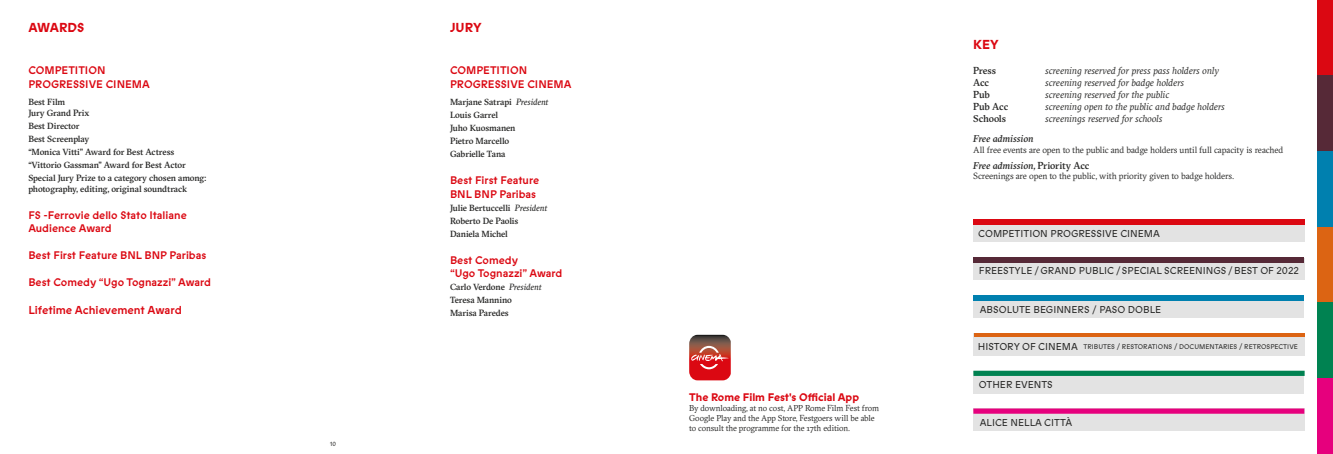
<style>
.page{position:relative;width:1333px;height:454px;background:#fff}
.page>*{position:absolute;margin:0;border:0;box-sizing:border-box;transform-origin:0 0}
.t1{font:700 13px "ABC Prophet Unlicensed Trial";letter-spacing:-.005em;color:#db0812}
.t2{font:500 11.5px "ABC Prophet Unlicensed Trial";color:#db0812}
.t3{font:500 11px/13.2px "ABC Prophet Unlicensed Trial";color:#db0812}
.t4{font:700 11px "ABC Prophet Unlicensed Trial";color:#db0812}
.t5{font:italic 10px "GT Sectra";letter-spacing:-.01em;color:#282827}
.t6{font:10px "ABC Prophet Unlicensed Trial";color:#282827}
.t7{font:italic 500 10px "GT Sectra";letter-spacing:-.01em;color:#282827}
.t8{font:500 10px "GT Sectra";letter-spacing:-.01em;color:#282827}
.t9{font:500 9px/13px "GT Sectra";letter-spacing:-.005em;color:#282827}
.t10{font:9px "GT Sectra";letter-spacing:-.01em;color:#282827}
.t11{font:8.5px/10px "GT Sectra";letter-spacing:-.01em;color:#282827}
.t12{font:6.8px "ABC Prophet Unlicensed Trial";color:#282827}
.t13{font:6px "ABC Prophet Unlicensed Trial";color:#282827}
.s1{font-weight:400;font-style:italic}
.s2{font-style:normal}
.s3{font-size:9px}
.s4{font-size:10px}
</style>
<div class="page">
<svg style="left:689px;top:334px;width:41px;height:46px;background:#bd4644"></svg>
<div style="left:1317px;top:0;width:15px;height:76px;background:#db0812"></div>
<div style="left:1317px;top:76px;width:15px;height:75px;background:#562937"></div>
<div style="left:1317px;top:151px;width:15px;height:76px;background:#0080af"></div>
<div style="left:1317px;top:227px;width:15px;height:75px;background:#dc6413"></div>
<div style="left:1317px;top:302px;width:15px;height:76px;background:#008251"></div>
<div style="left:1317px;top:378px;width:15px;height:76px;background:#e6007d"></div>
<div style="left:973px;top:295px;width:331px;height:23px;background:#e3e3e3"></div>
<div style="left:973px;top:295px;width:330px;height:5px;background:#0080af"></div>
<div style="left:973px;top:408px;width:331px;height:23px;background:#e3e3e3"></div>
<div style="left:973px;top:408px;width:331px;height:5px;background:#e6007d"></div>
<div style="left:973px;top:258px;width:331px;height:22px;background:#e3e3e3"></div>
<div style="left:973px;top:257px;width:331px;height:5px;background:#562937"></div>
<div style="left:973px;top:370px;width:331px;height:23px;background:#e3e3e3"></div>
<div style="left:973px;top:370px;width:331px;height:6px;background:#008251"></div>
<div style="left:973px;top:219px;width:331px;height:23px;background:#e3e3e3"></div>
<div style="left:973px;top:219px;width:331px;height:6px;background:#db0812"></div>
<div style="left:973px;top:333px;width:331px;height:22px;background:#e3e3e3"></div>
<hr style="left:973px;top:333px;width:331px;height:3px;background:#dc6413">
<h1 class="t1" style="left:28px;top:19px;width:58px">AWARDS</h1>
<p class="t3" style="left:28px;top:63px;width:123px;line-height:14.4px">COMPETITION<br>PROGRESSIVE CINEMA</p>
<p class="t9" style="left:28px;top:97px;width:63px;line-height:10.8px">Best Film<br>Jury Grand Prix</p>
<p class="t9" style="left:28px;top:119px;width:180px">Best Director<br>Best Screenplay<br>“Monica Vitti” Award for Best Actress “Vittorio Gassman” Award for Best Actor<br>Special Jury Prize to a category chosen among:</p>
<p class="t9" style="left:28px;top:182px;width:160px">photography, editing, original soundtrack</p>
<p class="t3" style="left:28px;top:209px;width:160px">FS -Ferrovie dello Stato Italiane<br>Audience Award</p>
<p class="t3" style="left:28px;top:249px;width:180px">Best First Feature BNL BNP Paribas</p>
<p class="t3" style="left:28px;top:276px;width:184px">Best Comedy “Ugo Tognazzi” Award</p>
<p class="t2" style="left:28px;top:303px;width:155px">Lifetime Achievement Award</p>
<p class="t13" style="left:330px;top:439px;width:7px">10</p>
<h1 class="t1" style="left:450px;top:19px;width:33px">JURY</h1>
<p class="t3" style="left:450px;top:63px;width:123px;line-height:13.8px">COMPETITION<br>PROGRESSIVE CINEMA</p>
<p class="t9" style="left:450px;top:95px;width:100px">Marjane Satrapi <span class="s1">President<br></span>Louis Garrel<br>Juho Kuosmanen<br>Pietro Marcello<br>Gabrielle Tana</p>
<p class="t3" style="left:450px;top:173px;width:91px;line-height:13.8px">Best First Feature<br>BNL BNP Paribas</p>
<p class="t9" style="left:450px;top:201px;width:99px">Julie Bertuccelli <span class="s1">President<br></span>Roberto De Paolis<br>Daniela Michel</p>
<p class="t3" style="left:450px;top:253px;width:114px">Best Comedy<br>“Ugo Tognazzi” Award</p>
<p class="t9" style="left:450px;top:280px;width:93px">Carlo Verdone <span class="s1">President<br></span>Teresa Mannino<br>Marisa Paredes</p>
<p class="t4" style="left:689px;top:390px;width:171px">The Rome Film Fest's Official App</p>
<p class="t11" style="left:689px;top:403px;width:191px">By downloading, at no cost, APP Rome Film Fest from<br>Google Play and the App Store, Festgoers will be able to consult the programme for the 17th edition.</p>
<h1 class="t1" style="left:973px;top:36px;width:27px">KEY</h1>
<p class="t8" style="left:973px;top:64px;width:24px">Press</p>
<p class="t5" style="left:1045px;top:64px;width:175px">screening reserved for press pass holders only</p>
<p class="t8" style="left:973px;top:76px;width:17px">Acc</p>
<p class="t5" style="left:1045px;top:76px;width:140px">screening reserved for badge holders</p>
<p class="t8" style="left:973px;top:88px;width:18px">Pub</p>
<p class="t5" style="left:1045px;top:88px;width:125px">screening reserved for the public</p>
<p class="t8" style="left:973px;top:100px;width:36px">Pub Acc</p>
<p class="t5" style="left:1045px;top:100px;width:181px">screening open to the public and badge holders</p>
<p class="t8" style="left:973px;top:112px;width:34px">Schools</p>
<p class="t5" style="left:1045px;top:112px;width:119px">screenings reserved for schools</p>
<p class="t7" style="left:973px;top:132px;width:62px">Free admission</p>
<p class="t10" style="left:973px;top:144px;width:311px">All free events are open to the public and badge holders until full capacity is reached</p>
<p class="t7" style="left:973px;top:159px;width:118px">Free admission, <span class="s2">Priority Acc</span></p>
<p class="t10" style="left:973px;top:171px;width:262px">Screenings are open to the public, with priority given to badge holders.</p>
<p class="t6" style="left:978px;top:227px;width:183px">COMPETITION PROGRESSIVE CINEMA</p>
<p class="t6" style="left:978px;top:264px;width:321px">FREESTYLE <span class="s3">/</span> GRAND PUBLIC <span class="s3">/</span> SPECIAL SCREENINGS <span class="s3">/</span> BEST OF 2022</p>
<p class="t6" style="left:979px;top:303px;width:183px">ABSOLUTE BEGINNERS <span class="s3">/</span> PASO DOBLE</p>
<p class="t12" style="left:977px;top:342px;width:321px"><span class="s4">HISTORY OF CINEMA</span> TRIBUTES / RESTORATIONS / DOCUMENTARIES / RETROSPECTIVE</p>
<p class="t6" style="left:978px;top:378px;width:75px">OTHER EVENTS</p>
<p class="t6" style="left:979px;top:416px;width:94px">ALICE NELLA CITTÀ</p>
</div>
